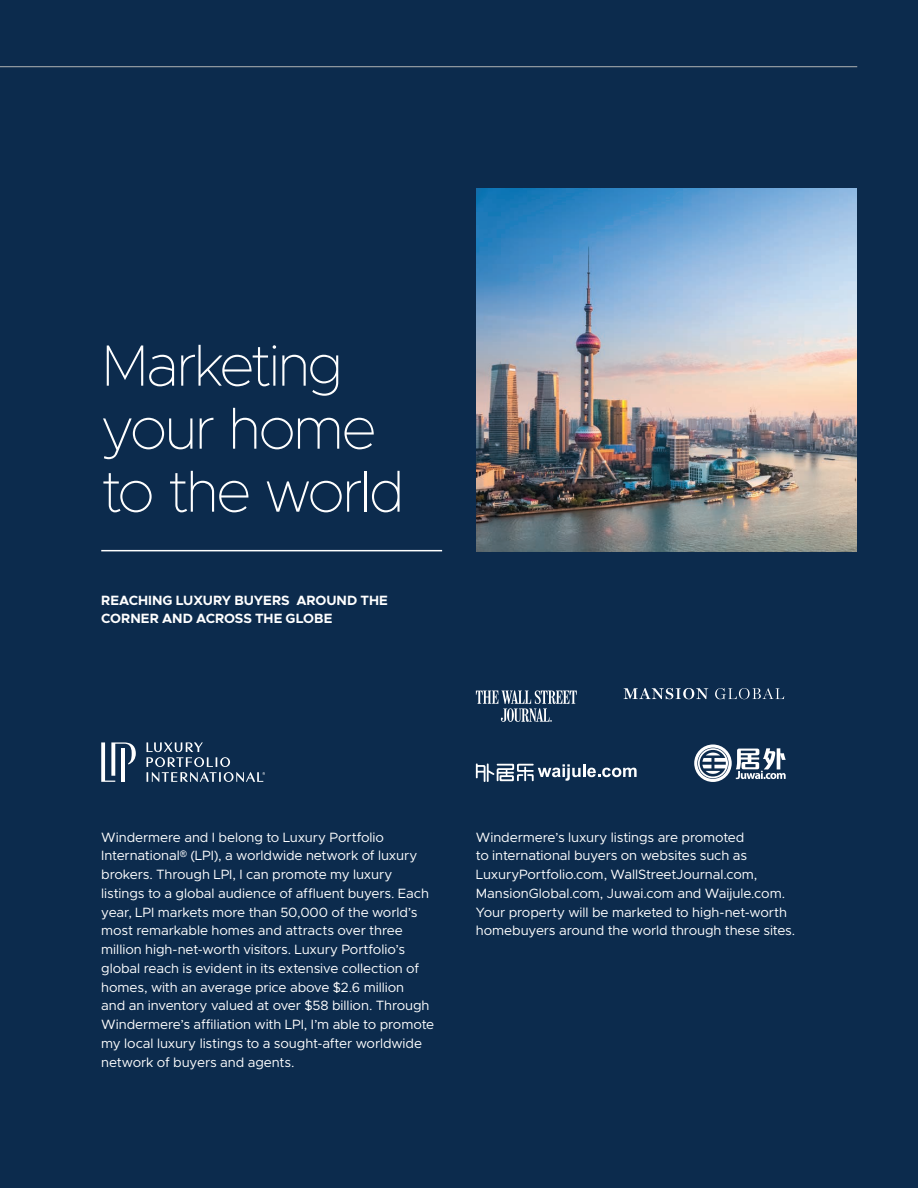
<style>
.page{position:relative;width:918px;height:1188px;background:#0c2b4d}
.page>*{position:absolute;margin:0;border:0;box-sizing:border-box;transform-origin:0 0}
.t1{font:100 58.5px/63px "Metropolis";letter-spacing:-.04em;color:#fff}
.t2{font:13.5px/18.8px "Metropolis";letter-spacing:-.005em;color:#fff}
.t3{font:700 13.5px/18.8px "Metropolis";letter-spacing:-.005em;color:#fff}
</style>
<div class="page">
<hr style="left:101px;top:550px;width:341px;height:1px;background:#fff">
<svg style="left:101px;top:742px;width:35px;height:40px"></svg>
<hr style="left:122px;top:749px;width:3px;height:33px;background:#fff">
<svg style="left:147px;top:742px;width:118px;height:40px"></svg>
<svg style="left:476px;top:690px;width:101px;height:32px"></svg>
<svg style="left:476px;top:763px;width:161px;height:19px"></svg>
<svg style="left:623px;top:688px;width:161px;height:11px"></svg>
<svg style="left:694px;top:744px;width:92px;height:38px"></svg>
<img style="left:476px;top:188px;width:381px;height:364px">
<hr style="left:0;top:66px;width:857px;height:1px;background:#b1b4b5">
<h1 class="t1" style="left:101px;top:334px;width:305px">Marketing your home to the world</h1>
<p class="t3" style="left:101px;top:591px;width:288px">REACHING LUXURY BUYERS AROUND THE<br>CORNER AND ACROSS THE GLOBE</p>
<p class="t2" style="left:101px;top:828px;width:334px">Windermere and I belong to Luxury Portfolio International<sup>®</sup> (LPI), a worldwide network of luxury brokers. Through LPI, I can promote my luxury listings to a global audience of affluent buyers. Each year, LPI markets more than 50,000 of the world’s most remarkable homes and attracts over three million high-net-worth visitors. Luxury Portfolio’s global reach is evident in its extensive collection of homes, with an average price above $2.6 million<br>and an inventory valued at over $58 billion. Through Windermere’s affiliation with LPI, I’m able to promote my local luxury listings to a sought-after worldwide network of buyers and agents.</p>
<p class="t2" style="left:476px;top:828px;width:321px">Windermere’s luxury listings are promoted<br>to international buyers on websites such as LuxuryPortfolio.com, WallStreetJournal.com, MansionGlobal.com, Juwai.com and Waijule.com.<br>Your property will be marketed to high-net-worth homebuyers around the world through these sites.</p>
</div>
